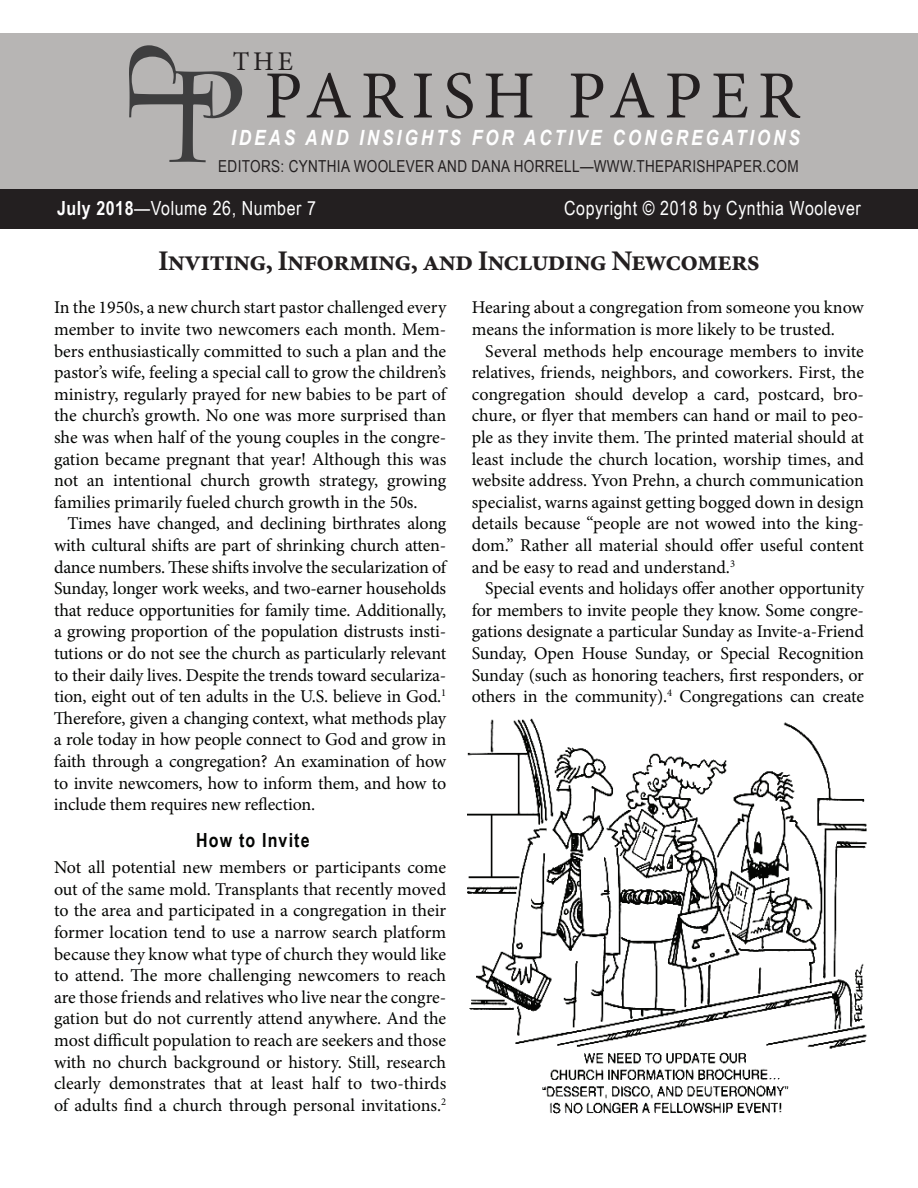
<style>
.page{position:relative;width:918px;height:1188px;background:#fff}
.page>*{position:absolute;margin:0;border:0;box-sizing:border-box;transform-origin:0 0}
.t1{font:67.5px "Minion Pro";letter-spacing:.13em;color:#231f20}
.t2{font:700 28.5px "Minion Pro";letter-spacing:-.03em;color:#231f20}
.t3{font:27px "Minion Pro";color:#231f20}
.t4{font:italic 700 21px "Arial Narrow";letter-spacing:.14em;color:#fff}
.t5{font:19.5px "Arial Narrow";letter-spacing:.03em;color:#fff}
.t6{font:700 19.5px "Arial Narrow";letter-spacing:.06em;color:#040503}
.t7{font:18px/21.6px "Minion Pro";letter-spacing:-.005em;color:#040503;text-align:justify}
.t8{font:16.5px "Arial Narrow";letter-spacing:.02em;color:#231f20}
.s1{font-weight:700}
</style>
<div class="page">
<img style="left:468px;top:718px;width:399px;height:396px">
<div style="left:0;top:189px;width:918px;height:40px;background:#231f20"></div>
<div style="left:0;top:33px;width:918px;height:156px;background:#b7b5b4"></div>
<svg style="left:129px;top:45px;width:113px;height:117px"></svg>
<h3 class="t3" style="left:233px;top:44px;width:62px">THE</h3>
<h1 class="t1" style="left:264px;top:51px;width:537px">PARISH PAPER</h1>
<p class="t4" style="left:231px;top:121px;width:571px">IDEAS AND INSIGHTS FOR ACTIVE CONGREGATIONS</p>
<p class="t8" style="left:218px;top:154px;width:582px">EDITORS: CYNTHIA WOOLEVER AND DANA HORRELL—WWW.THEPARISHPAPER.COM</p>
<p class="t5" style="left:57px;top:194px;width:261px"><span class="s1">July 2018</span>—VOLUME 26, NUMBER 7</p>
<p class="t5" style="left:564px;top:194px;width:299px">COPYRIGHT © 2018 BY CYNTHIA WOOLEVER</p>
<h2 class="t2" style="left:158px;top:241px;width:603px">Inviting, Informing, and Including Newcomers</h2>
<p class="t7" style="left:54px;top:297px;width:394px">In the 1950s, a new church start pastor challenged every member to invite two newcomers each month. Mem&shy;bers enthusiastically committed to such a plan and the pastor’s wife, feeling a special call to grow the children’s ministry, regularly prayed for new babies to be part of the church’s growth. No one was more surprised than she was when half of the young couples in the congre&shy;gation became pregnant that year! Although this was not an intentional church growth strategy, growing families primarily fueled church growth in the 50s.</p>
<p class="t7" style="left:54px;top:513px;width:394px;text-indent:14px">Times have changed, and declining birthrates along with cultural shifts are part of shrinking church atten&shy;dance numbers. These shifts involve the secularization of Sunday, longer work weeks, and two-earner households that reduce opportunities for family time. Additionally, a growing proportion of the population distrusts insti&shy;tutions or do not see the church as particularly relevant to their daily lives. Despite the trends toward seculariza&shy;tion, eight out of ten adults in the U.S. believe in God.<sup>1<br></sup>Therefore, given a changing context, what methods play a role today in how people connect to God and grow in faith through a congregation? An examination of how to invite newcomers, how to inform them, and how to include them requires new reflection.</p>
<p class="t6" style="left:196px;top:825px;width:115px">How to Invite</p>
<p class="t7" style="left:54px;top:857px;width:394px">Not all potential new members or participants come out of the same mold. Transplants that recently moved to the area and participated in a congregation in their former location tend to use a narrow search platform because they know what type of church they would like to attend. The more challenging newcomers to reach are those friends and relatives who live near the congre&shy;gation but do not currently attend anywhere. And the most difficult population to reach are seekers and those with no church background or history. Still, research clearly demonstrates that at least half to two-thirds of adults find a church through personal invitations.<sup>2</sup></p>
<p class="t7" style="left:472px;top:297px;width:394px">Hearing about a congregation from someone you know means the information is more likely to be trusted.</p>
<p class="t7" style="left:472px;top:340px;width:394px;text-indent:14px">Several methods help encourage members to invite relatives, friends, neighbors, and coworkers. First, the congregation should develop a card, postcard, bro&shy;chure, or flyer that members can hand or mail to peo&shy;ple as they invite them. The printed material should at least include the church location, worship times, and website address. Yvon Prehn, a church communication specialist, warns against getting bogged down in design details because “people are not wowed into the king&shy;dom.” Rather all material should offer useful content and be easy to read and understand.<sup>3</sup></p>
<p class="t7" style="left:472px;top:578px;width:394px;text-indent:14px">Special events and holidays offer another opportunity for members to invite people they know. Some congre&shy;gations designate a particular Sunday as Invite-a-Friend Sunday, Open House Sunday, or Special Recognition Sunday (such as honoring teachers, first responders, or others in the community).<sup>4</sup> Congregations can create</p>
</div>
